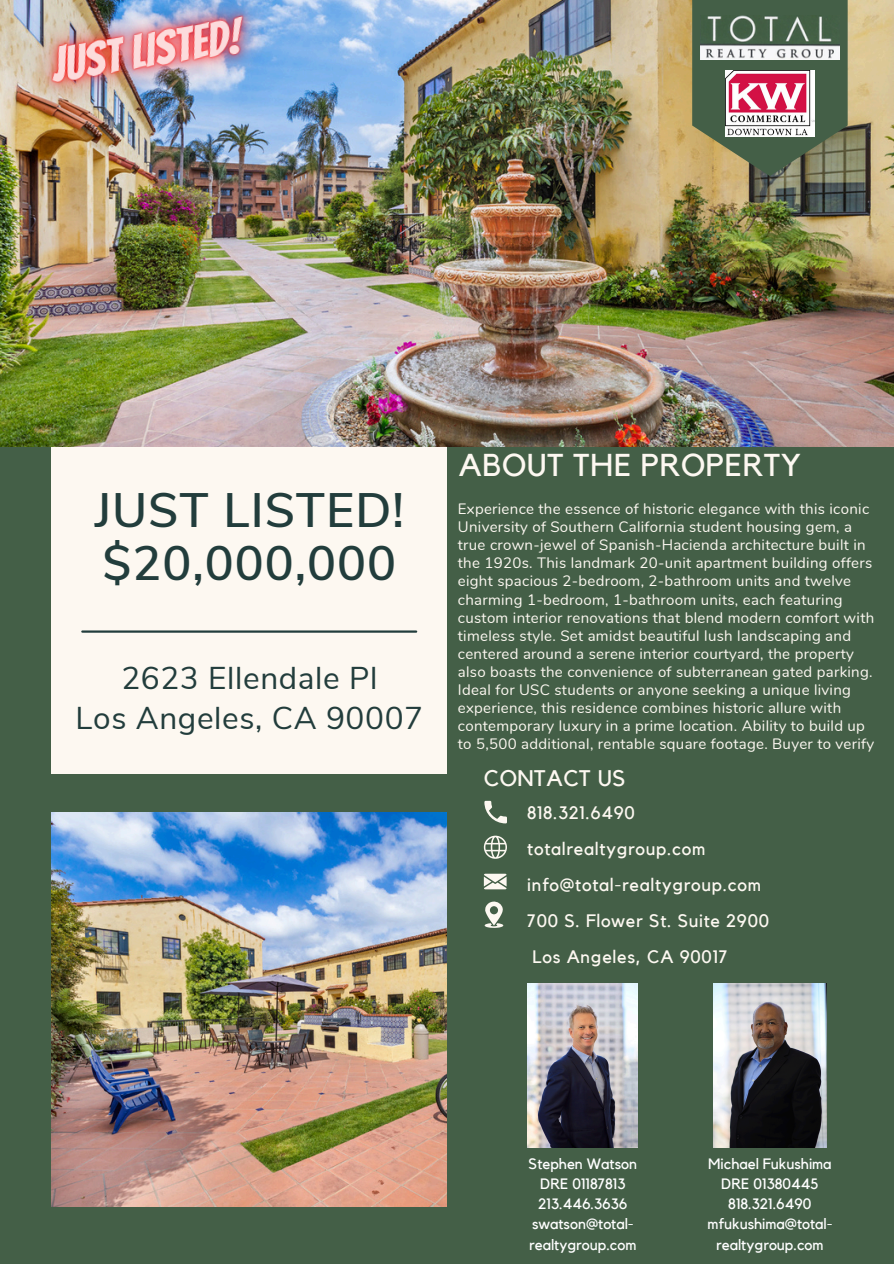
<style>
.page{position:relative;width:894px;height:1264px;background:#fff}
.page>*{position:absolute;margin:0;border:0;box-sizing:border-box;transform-origin:0 0}
.t1{font:600 48.3px/52.8px "Nunito Sans";letter-spacing:.02em;color:#223d3c}
.t2{font:31.5px/40.5px "Nunito Sans";letter-spacing:.02em;color:#223d3c;text-align:center}
.t3{font:31.5px "Kollektif";letter-spacing:.02em;color:#fdf8f1}
.t4{font:22.5px "Kollektif";letter-spacing:.02em;color:#fdf8f1}
.t5{font:18px/36px "Kollektif";letter-spacing:.04em;color:#fdf8f1}
.t6{font:15px/18px "Nunito";letter-spacing:.02em;color:#fdf8f1}
.t7{font:15px "Kollektif";color:#fff}
</style>
<div class="page">
<div style="left:0;top:0;width:893px;height:1263px;background:#445f47"></div>
<img style="left:0;top:0;width:893px;height:447px">
<img style="left:52px;top:812px;width:395px;height:394px">
<div style="left:52px;top:447px;width:395px;height:326px;background:#fdf8f1"></div>
<hr style="left:82px;top:630px;width:334px;height:2px;background:#223d3c">
<svg style="left:692px;top:0;width:155px;height:176px"></svg>
<svg style="left:484px;top:800px;width:22px;height:23px"></svg>
<svg style="left:483px;top:873px;width:23px;height:16px"></svg>
<svg style="left:483px;top:835px;width:24px;height:23px"></svg>
<svg style="left:484px;top:901px;width:19px;height:27px"></svg>
<img style="left:699px;top:16px;width:140px;height:43px">
<img style="left:725px;top:70px;width:89px;height:66px">
<img style="left:713px;top:983px;width:112px;height:164px">
<img style="left:527px;top:983px;width:110px;height:164px">
<img style="left:0;top:0;width:321px;height:162px">
<p class="t1" style="left:95px;top:484px;width:310px">JUST LISTED! $20,000,000</p>
<h5 class="t2" style="left:76px;top:658px;width:349px">2623 Ellendale Pl<br>Los Angeles, CA 90007</h5>
<p class="t3" style="left:459px;top:450px;width:343px">ABOUT THE PROPERTY</p>
<h3 class="t6" style="left:458px;top:500px;width:418px">Experience the essence of historic elegance with this iconic University of Southern California student housing gem, a true crown-jewel of Spanish-Hacienda architecture built in the 1920s. This landmark 20-unit apartment building offers eight spacious 2-bedroom, 2-bathroom units and twelve charming 1-bedroom, 1-bathroom units, each featuring custom interior renovations that blend modern comfort with timeless style. Set amidst beautiful lush landscaping and centered around a serene interior courtyard, the property also boasts the convenience of subterranean gated parking.<br>Ideal for USC students or anyone seeking a unique living experience, this residence combines historic allure with contemporary luxury in a prime location. Ability to build up to 5,500 additional, rentable square footage. Buyer to verify</h3>
<p class="t4" style="left:483px;top:768px;width:143px">CONTACT US</p>
<p class="t5" style="left:527px;top:795px;width:243px">818.321.6490 totalrealtygroup.com info@total-realtygroup.com<br>700 S. Flower St. Suite 2900</p>
<h6 class="t5" style="left:532px;top:939px;width:196px">Los Angeles, CA 90017</h6>
<p class="t7" style="left:528px;top:1156px;width:110px">Stephen Watson</p>
<p class="t7" style="left:540px;top:1176px;width:87px">DRE 01187813</p>
<p class="t7" style="left:538px;top:1196px;width:91px">213.446.3636</p>
<p class="t7" style="left:532px;top:1217px;width:103px">swatson@total-</p>
<p class="t7" style="left:529px;top:1237px;width:109px">realtygroup.com</p>
<p class="t7" style="left:708px;top:1156px;width:125px">Michael Fukushima</p>
<p class="t7" style="left:721px;top:1176px;width:99px">DRE 01380445</p>
<p class="t7" style="left:728px;top:1196px;width:85px">818.321.6490</p>
<p class="t7" style="left:707px;top:1217px;width:127px">mfukushima@total-</p>
<p class="t7" style="left:716px;top:1237px;width:109px">realtygroup.com</p>
</div>
